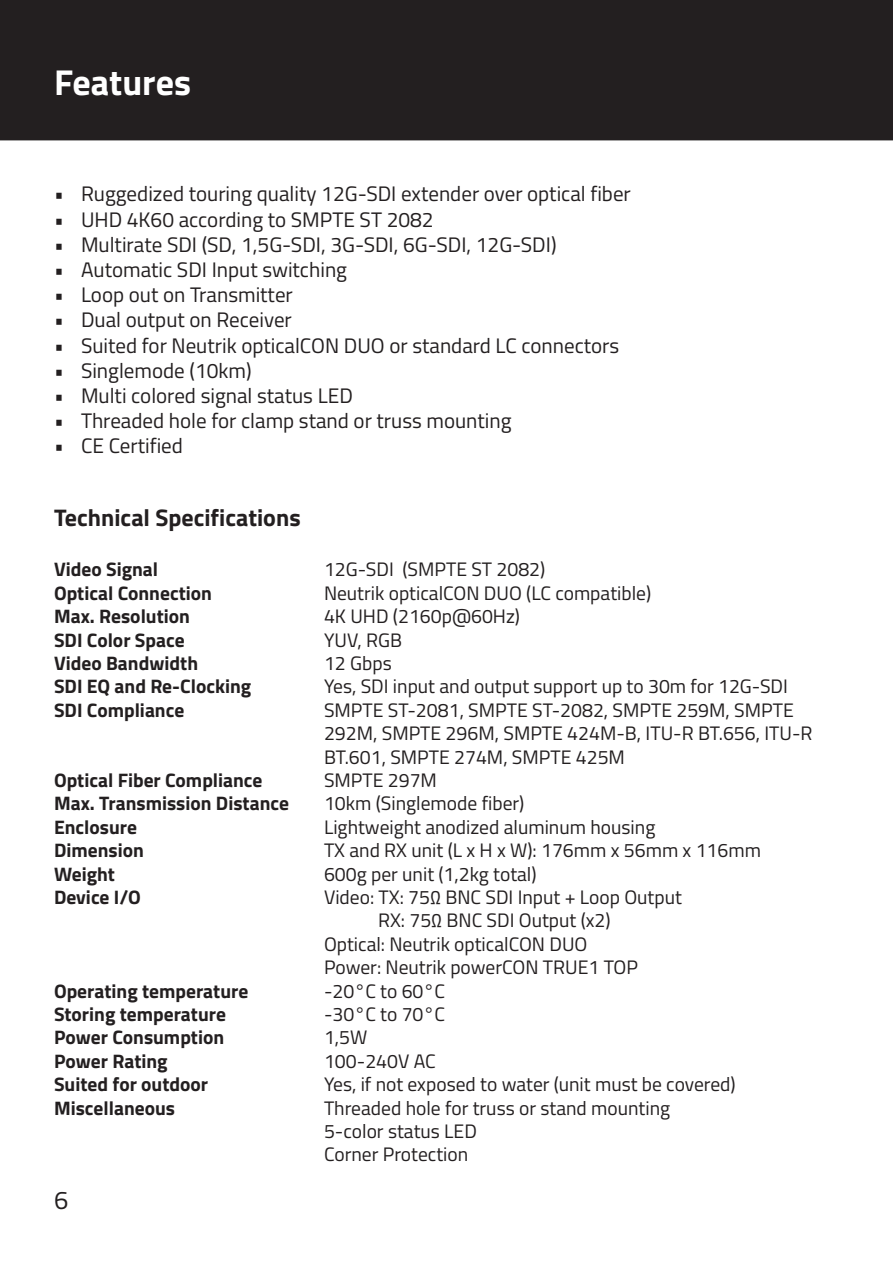
<style>
.page{position:relative;width:893px;height:1263px;background:#fff}
.page>*{position:absolute;margin:0;border:0;box-sizing:border-box;transform-origin:0 0}
.t1{font:700 36px "Titillium Web";color:#fff}
.t2{font:25.5px "Titillium Web";color:#231f20}
.t3{font:700 24px "Titillium Web";color:#231f20}
.t4{font:21px "Titillium Web";color:#231f20}
.t5{font:19.5px/23.4px "Titillium Web";color:#231f20}
.t6{font:700 19.5px "Titillium Web";color:#231f20}
</style>
<div class="page">
<div style="left:1px;top:1px;width:891px;height:139px;background:#231f20"></div>
<div style="left:0;top:0;width:893px;height:140px;border:2px solid #231f20"></div>
<svg style="left:892px;top:0;width:1px;height:140px"></svg>
<p class="t1" style="left:54px;top:55px;width:139px">Features</p>
<p class="t4" style="left:54px;top:179px;width:578px">• Ruggedized touring quality 12G-SDI extender over optical fiber</p>
<p class="t4" style="left:54px;top:204px;width:381px">• UHD 4K60 according to SMPTE ST 2082</p>
<p class="t4" style="left:54px;top:229px;width:504px">• Multirate SDI (SD, 1,5G-SDI, 3G-SDI, 6G-SDI, 12G-SDI)</p>
<p class="t4" style="left:54px;top:254px;width:295px">• Automatic SDI Input switching</p>
<p class="t4" style="left:54px;top:279px;width:240px">• Loop out on Transmitter</p>
<p class="t4" style="left:54px;top:305px;width:239px">• Dual output on Receiver</p>
<p class="t4" style="left:54px;top:330px;width:567px">• Suited for Neutrik opticalCON DUO or standard LC connectors</p>
<p class="t4" style="left:54px;top:355px;width:199px">• Singlemode (10km)</p>
<p class="t4" style="left:54px;top:380px;width:300px">• Multi colored signal status LED</p>
<p class="t4" style="left:54px;top:405px;width:459px">• Threaded hole for clamp stand or truss mounting</p>
<p class="t4" style="left:54px;top:431px;width:130px">• CE Certified</p>
<p class="t3" style="left:54px;top:499px;width:248px">Technical Specifications</p>
<p class="t6" style="left:54px;top:555px;width:106px">Video Signal</p>
<p class="t5" style="left:324px;top:557px;width:223px">12G-SDI (SMPTE ST 2082)</p>
<p class="t6" style="left:54px;top:578px;width:159px">Optical Connection</p>
<p class="t5" style="left:324px;top:580px;width:329px">Neutrik opticalCON DUO (LC compatible)</p>
<p class="t6" style="left:54px;top:601px;width:138px">Max. Resolution</p>
<p class="t5" style="left:324px;top:604px;width:198px">4K UHD (2160p@60Hz)</p>
<p class="t6" style="left:54px;top:625px;width:132px">SDI Color Space</p>
<p class="t5" style="left:324px;top:627px;width:80px">YUV, RGB</p>
<p class="t6" style="left:54px;top:648px;width:146px">Video Bandwidth</p>
<p class="t5" style="left:324px;top:650px;width:69px">12 Gbps</p>
<p class="t6" style="left:54px;top:672px;width:199px">SDI EQ and Re-Clocking</p>
<p class="t5" style="left:324px;top:674px;width:465px">Yes, SDI input and output support up to 30m for 12G-SDI</p>
<p class="t6" style="left:54px;top:695px;width:132px">SDI Compliance</p>
<p class="t5" style="left:324px;top:697px;width:490px">SMPTE ST-2081, SMPTE ST-2082, SMPTE 259M, SMPTE<br>292M, SMPTE 296M, SMPTE 424M-B, ITU-R BT.656, ITU-R<br>BT.601, SMPTE 274M, SMPTE 425M</p>
<p class="t6" style="left:54px;top:765px;width:210px">Optical Fiber Compliance</p>
<p class="t5" style="left:324px;top:767px;width:114px">SMPTE 297M</p>
<p class="t6" style="left:54px;top:789px;width:237px">Max. Transmission Distance</p>
<p class="t5" style="left:324px;top:791px;width:202px">10km (Singlemode fiber)</p>
<p class="t6" style="left:54px;top:812px;width:85px">Enclosure</p>
<p class="t5" style="left:324px;top:814px;width:333px">Lightweight anodized aluminum housing</p>
<p class="t6" style="left:54px;top:835px;width:91px">Dimension</p>
<p class="t5" style="left:324px;top:838px;width:439px">TX and RX unit (L x H x W): 176mm x 56mm x 116mm</p>
<p class="t6" style="left:54px;top:859px;width:63px">Weight</p>
<p class="t5" style="left:324px;top:861px;width:214px">600g per unit (1,2kg total)</p>
<p class="t6" style="left:54px;top:882px;width:88px">Device I/O</p>
<p class="t5" style="left:378px;top:884px;width:305px;text-indent:-54px">Video: TX: 75Ω BNC SDI Input + Loop Output<br>RX: 75Ω BNC SDI Output (x2)</p>
<p class="t5" style="left:324px;top:931px;width:265px">Optical: Neutrik opticalCON DUO</p>
<p class="t5" style="left:324px;top:955px;width:316px">Power: Neutrik powerCON TRUE1 TOP</p>
<p class="t6" style="left:54px;top:976px;width:196px">Operating temperature</p>
<p class="t5" style="left:324px;top:978px;width:122px">-20°C to 60°C</p>
<p class="t6" style="left:54px;top:999px;width:174px">Storing temperature</p>
<p class="t5" style="left:324px;top:1001px;width:122px">-30°C to 70°C</p>
<p class="t6" style="left:54px;top:1023px;width:172px">Power Consumption</p>
<p class="t5" style="left:324px;top:1025px;width:45px">1,5W</p>
<p class="t6" style="left:54px;top:1046px;width:115px">Power Rating</p>
<p class="t5" style="left:324px;top:1048px;width:113px">100-240V AC</p>
<p class="t6" style="left:54px;top:1069px;width:156px">Suited for outdoor</p>
<p class="t5" style="left:324px;top:1072px;width:413px">Yes, if not exposed to water (unit must be covered)</p>
<p class="t6" style="left:54px;top:1093px;width:123px">Miscellaneous</p>
<p class="t5" style="left:324px;top:1095px;width:348px">Threaded hole for truss or stand mounting</p>
<p class="t5" style="left:324px;top:1118px;width:154px">5-color status LED</p>
<p class="t5" style="left:324px;top:1142px;width:146px">Corner Protection</p>
<p class="t2" style="left:54px;top:1181px;width:16px">6</p>
</div>
